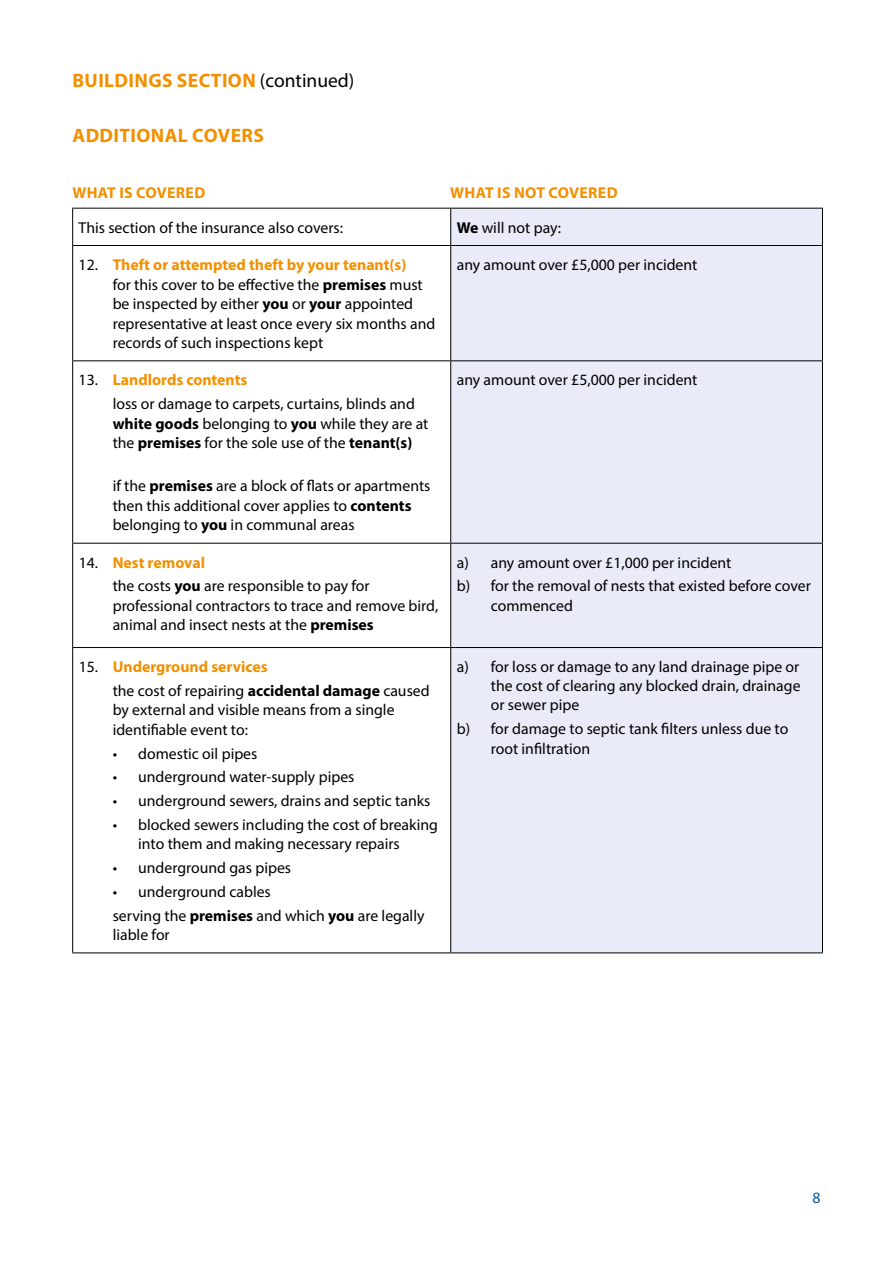
<style>
.page{position:relative;width:893px;height:1263px;background:#fff}
.page>*{position:absolute;margin:0;border:0;box-sizing:border-box;transform-origin:0 0}
.t1{font:700 19.5px "Myriad Pro";letter-spacing:.02em;color:#f39000}
.t2{font:15.75px/19.5px "Myriad Pro";color:#000}
.t3{font:700 15.75px "Myriad Pro";letter-spacing:.02em;color:#f39000}
.t4{font:15.75px "Myriad Pro";color:#0055a3}
.s1{font-weight:400;color:#000}
.s2{font-weight:700}
.s3{font-weight:700;color:#f39000}
</style>
<div class="page">
<div style="left:451px;top:209px;width:371px;height:743px;background:#e9ecf8"></div>
<hr style="left:72px;top:208px;width:379px;height:1px;background:#000">
<hr style="left:72px;top:209px;width:1px;height:36px;background:#000">
<hr style="left:451px;top:208px;width:372px;height:1px;background:#000">
<hr style="left:450px;top:209px;width:1px;height:36px;background:#000">
<hr style="left:822px;top:209px;width:1px;height:36px;background:#000">
<hr style="left:72px;top:245px;width:379px;height:1px;background:#000">
<hr style="left:72px;top:246px;width:1px;height:114px;background:#000">
<hr style="left:451px;top:245px;width:372px;height:1px;background:#000">
<hr style="left:450px;top:246px;width:1px;height:114px;background:#000">
<hr style="left:822px;top:246px;width:1px;height:114px;background:#000">
<hr style="left:72px;top:360px;width:379px;height:1px;background:#000">
<hr style="left:72px;top:361px;width:1px;height:182px;background:#000">
<hr style="left:451px;top:360px;width:372px;height:1px;background:#000">
<hr style="left:450px;top:361px;width:1px;height:182px;background:#000">
<hr style="left:822px;top:361px;width:1px;height:182px;background:#000">
<hr style="left:72px;top:543px;width:379px;height:1px;background:#000">
<hr style="left:72px;top:543px;width:1px;height:104px;background:#000">
<hr style="left:451px;top:543px;width:372px;height:1px;background:#000">
<hr style="left:450px;top:543px;width:1px;height:104px;background:#000">
<hr style="left:822px;top:543px;width:1px;height:104px;background:#000">
<hr style="left:72px;top:647px;width:379px;height:1px;background:#000">
<hr style="left:72px;top:648px;width:1px;height:304px;background:#000">
<hr style="left:451px;top:647px;width:372px;height:1px;background:#000">
<hr style="left:450px;top:648px;width:1px;height:304px;background:#000">
<hr style="left:822px;top:648px;width:1px;height:304px;background:#000">
<hr style="left:72px;top:952px;width:379px;height:1px;background:#000">
<hr style="left:451px;top:952px;width:372px;height:1px;background:#000">
<p class="t1" style="left:72px;top:68px;width:283px">BUILDINGS SECTION <span class="s1">(continued)</span></p>
<p class="t1" style="left:72px;top:123px;width:193px">ADDITIONAL COVERS</p>
<p class="t3" style="left:72px;top:182px;width:134px">WHAT IS COVERED</p>
<p class="t3" style="left:450px;top:182px;width:169px">WHAT IS NOT COVERED</p>
<p class="t2" style="left:79px;top:217px;width:266px">This section of the insurance also covers:</p>
<p class="t2" style="left:457px;top:217px;width:106px"><span class="s2">We</span> will not pay:</p>
<p class="t2" style="left:113px;top:255px;width:324px;text-indent:-34px">12. <span class="s3">Theft or attempted theft by your tenant(s)<br></span>for this cover to be effective the <span class="s2">premises</span> must be inspected by either <span class="s2">you</span> or <span class="s2">your</span> appointed representative at least once every six months and records of such inspections kept</p>
<p class="t2" style="left:457px;top:255px;width:242px">any amount over £5,000 per incident</p>
<p class="t2" style="left:113px;top:368px;width:304px;line-height:23.7px;text-indent:-34px">13. <span class="s3">Landlords contents<br></span>loss or damage to carpets, curtains, blinds and</p>
<p class="t2" style="left:113px;top:413px;width:317px"><span class="s2">white goods</span> belonging to <span class="s2">you</span> while they are at the <span class="s2">premises</span> for the sole use of the <span class="s2">tenant(s)</span></p>
<p class="t2" style="left:113px;top:476px;width:319px">if the <span class="s2">premises</span> are a block of flats or apartments then this additional cover applies to <span class="s2">contents </span>belonging to <span class="s2">you</span> in communal areas</p>
<p class="t2" style="left:457px;top:370px;width:242px">any amount over £5,000 per incident</p>
<p class="t2" style="left:113px;top:550px;width:259px;line-height:23.7px;text-indent:-34px">14. <span class="s3">Nest removal<br></span>the costs <span class="s2">you</span> are responsible to pay for</p>
<p class="t2" style="left:113px;top:596px;width:327px">professional contractors to trace and remove bird, animal and insect nests at the <span class="s2">premises</span></p>
<p class="t2" style="left:113px;top:655px;width:318px;line-height:23.7px;text-indent:-34px">15. <span class="s3">Underground services<br></span>the cost of repairing <span class="s2">accidental damage</span> caused</p>
<p class="t2" style="left:113px;top:700px;width:283px">by external and visible means from a single identifiable event to:</p>
<p class="t2" style="left:113px;top:743px;width:146px">• domestic oil pipes</p>
<p class="t2" style="left:113px;top:767px;width:243px">• underground water-supply pipes</p>
<p class="t2" style="left:113px;top:791px;width:319px">• underground sewers, drains and septic tanks</p>
<p class="t2" style="left:138px;top:814px;width:301px;text-indent:-26px">• blocked sewers including the cost of breaking into them and making necessary repairs</p>
<p class="t2" style="left:113px;top:858px;width:180px">• underground gas pipes</p>
<p class="t2" style="left:113px;top:879px;width:313px;line-height:23.7px">• underground cables<br>serving the <span class="s2">premises</span> and which <span class="s2">you</span> are legally</p>
<p class="t2" style="left:113px;top:925px;width:59px">liable for</p>
<p class="t2" style="left:457px;top:550px;width:356px;line-height:23.7px">a) any amount over £1,000 per incident<br>b) for the removal of nests that existed before cover</p>
<p class="t2" style="left:491px;top:596px;width:84px">commenced</p>
<p class="t2" style="left:491px;top:657px;width:311px;line-height:19px;text-align:justify;text-indent:-34px">a) for loss or damage to any land drainage pipe or the cost of clearing any blocked drain, drainage or sewer pipe</p>
<p class="t2" style="left:491px;top:719px;width:299px;text-indent:-34px">b) for damage to septic tank filters unless due to root infiltration</p>
<p class="t4" style="left:813px;top:1187px;width:10px">8</p>
</div>
